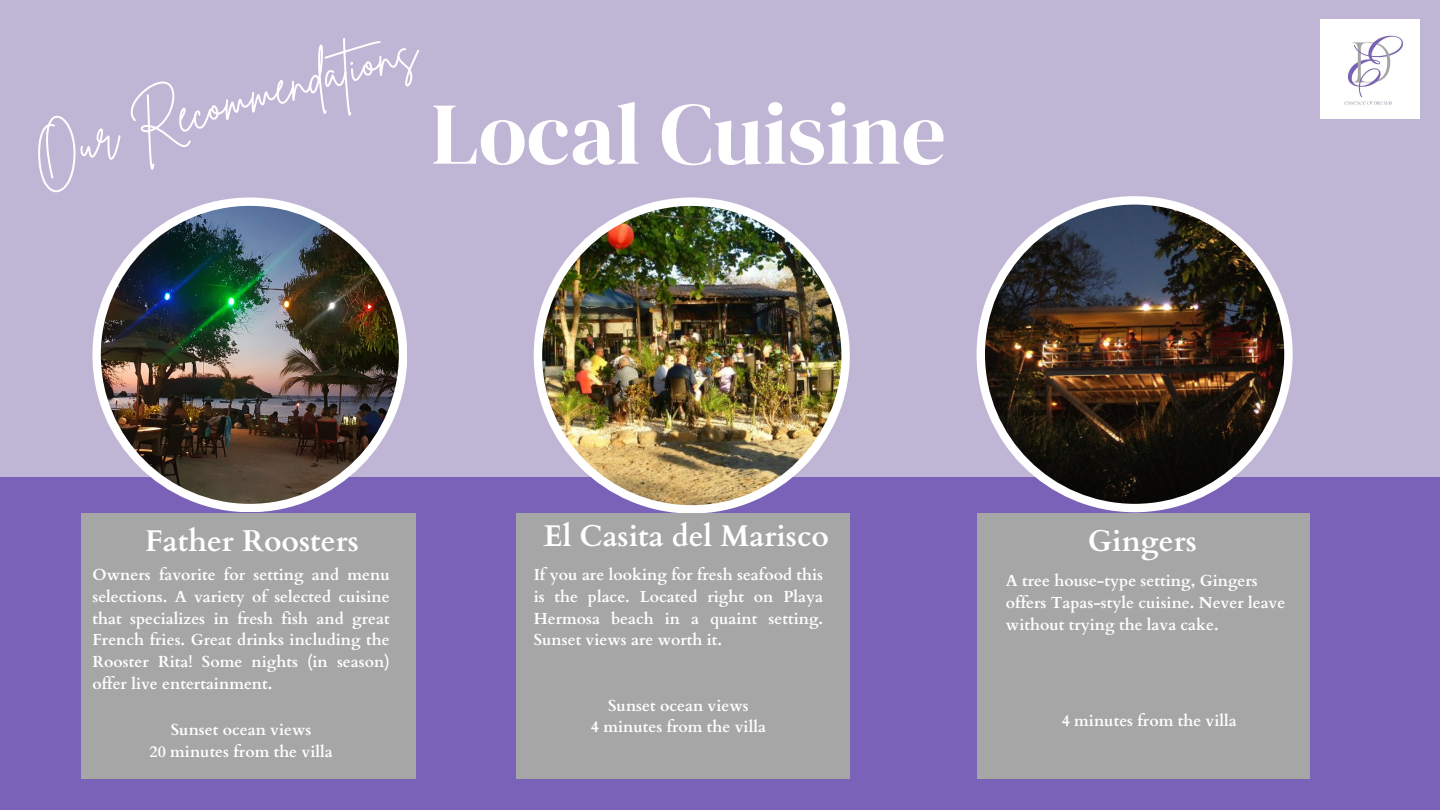
<style>
.page{position:relative;width:1440px;height:810px;background:#bfb6d5}
.page>*{position:absolute;margin:0;border:0;box-sizing:border-box;transform-origin:0 0}
.t1{font:88px "DM Serif Display";color:#fff}
.t2{font:52px "Brittany Signature";color:#fff}
.t3{font:700 30px "Cardo";color:#fff}
.t4{font:700 16px/21.8px "Cardo";color:#fff;text-align:justify}
</style>
<div class="page">
<div style="left:0;top:477px;width:1439px;height:333px;background:#7a62b8"></div>
<div style="left:534px;top:197px;width:316px;height:317px;background:#fff;border-radius:50%"></div>
<img style="left:542px;top:206px;width:299px;height:299px;border-radius:50%">
<div style="left:977px;top:196px;width:316px;height:316px;background:#fff;border-radius:50%"></div>
<img style="left:985px;top:205px;width:299px;height:299px;border-radius:50%">
<div style="left:92px;top:197px;width:315px;height:315px;background:#fff;border-radius:50%"></div>
<img style="left:101px;top:206px;width:298px;height:298px;border-radius:50%">
<div style="left:81px;top:514px;width:334px;height:265px;background:#a6a6a6"></div>
<div style="left:517px;top:514px;width:333px;height:265px;background:#a6a6a6"></div>
<div style="left:977px;top:514px;width:332px;height:265px;background:#a6a6a6"></div>
<img style="left:1320px;top:19px;width:100px;height:100px">
<p class="t2" style="left:24px;top:124px;width:399px;rotate:-16deg">Our Recommendations</p>
<p class="t1" style="left:431px;top:73px;width:516px">Local Cuisine</p>
<p class="t3" style="left:145px;top:521px;width:215px">Father Roosters</p>
<p class="t3" style="left:543px;top:516px;width:287px">El Casita del Marisco</p>
<p class="t3" style="left:1088px;top:521px;width:111px">Gingers</p>
<p class="t4" style="left:1006px;top:570px;width:281px;text-align:left">A tree house-type setting, Gingers offers Tapas-style cuisine. Never leave without trying the lava cake.</p>
<p class="t4" style="left:92px;top:564px;width:299px">Owners favorite for setting and menu selections. A variety of selected cuisine that specializes in fresh fish and great French fries. Great drinks including the Rooster Rita! Some nights (in season) offer live entertainment.</p>
<p class="t4" style="left:171px;top:720px;width:142px">Sunset ocean views</p>
<p class="t4" style="left:150px;top:741px;width:185px">20 minutes from the villa</p>
<p class="t4" style="left:534px;top:564px;width:291px">If you are looking for fresh seafood this is the place. Located right on Playa Hermosa beach in a quaint setting.<br>Sunset views are worth it.</p>
<p class="t4" style="left:608px;top:695px;width:142px">Sunset ocean views</p>
<p class="t4" style="left:591px;top:717px;width:176px">4 minutes from the villa</p>
<p class="t4" style="left:1062px;top:710px;width:176px">4 minutes from the villa</p>
</div>
